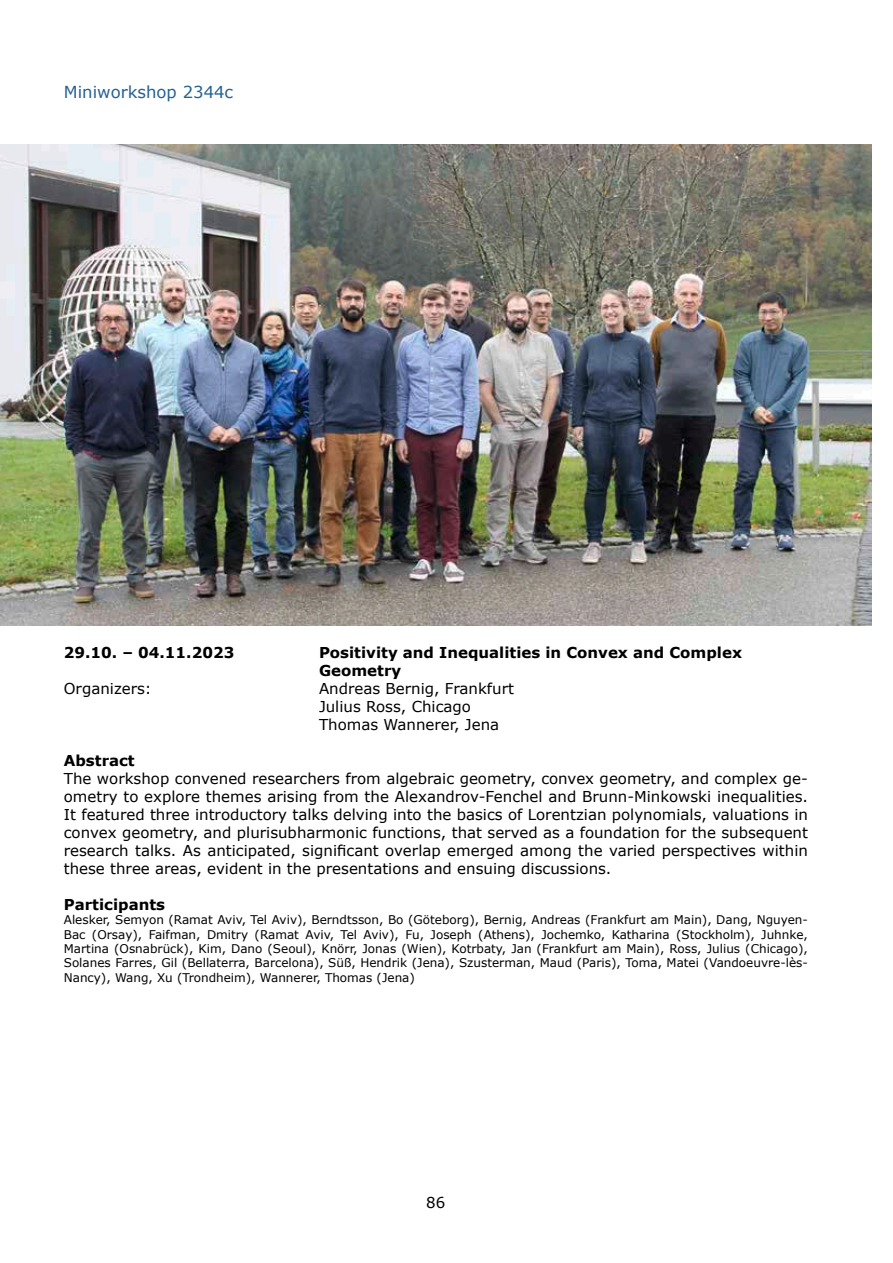
<style>
.page{position:relative;width:893px;height:1263px;background:#fff}
.page>*{position:absolute;margin:0;border:0;box-sizing:border-box;transform-origin:0 0}
.t1{font:16.5px "Verdana";color:#256193}
.t2{font:15px/18px "Verdana";color:#000}
.t3{font:700 15px/18px "Verdana";color:#000}
.t4{font:12px/14.4px "Verdana";color:#000;text-align:justify}
</style>
<div class="page">
<img style="left:0;top:145px;width:872px;height:480px">
<p class="t1" style="left:64px;top:80px;width:171px">Miniworkshop 2344c</p>
<p class="t3" style="left:64px;top:643px;width:172px">29.10. – 04.11.2023</p>
<p class="t3" style="left:319px;top:643px;width:425px">Positivity and Inequalities in Convex and Complex<br>Geometry</p>
<p class="t2" style="left:64px;top:679px;width:89px">Organizers:</p>
<p class="t2" style="left:319px;top:679px;width:197px">Andreas Bernig, Frankfurt<br>Julius Ross, Chicago<br>Thomas Wannerer, Jena</p>
<p class="t3" style="left:64px;top:751px;width:72px">Abstract</p>
<p class="t2" style="left:64px;top:769px;width:746px;text-align:justify">The workshop convened researchers from algebraic geometry, convex geometry, and complex ge&shy;ometry to explore themes arising from the Alexandrov-Fenchel and Brunn-Minkowski inequalities.<br>It featured three introductory talks delving into the basics of Lorentzian polynomials, valuations in convex geometry, and plurisubharmonic functions, that served as a foundation for the subsequent research talks. As anticipated, significant overlap emerged among the varied perspectives within these three areas, evident in the presentations and ensuing discussions.</p>
<p class="t3" style="left:64px;top:895px;width:103px">Participants</p>
<p class="t4" style="left:64px;top:912px;width:746px">Alesker, Semyon (Ramat Aviv, Tel Aviv), Berndtsson, Bo (Göteborg), Bernig, Andreas (Frankfurt am Main), Dang, Nguyen-Bac (Orsay), Faifman, Dmitry (Ramat Aviv, Tel Aviv), Fu, Joseph (Athens), Jochemko, Katharina (Stockholm), Juhnke, Martina (Osnabrück), Kim, Dano (Seoul), Knörr, Jonas (Wien), Kotrbaty, Jan (Frankfurt am Main), Ross, Julius (Chicago), Solanes Farres, Gil (Bellaterra, Barcelona), Süß, Hendrik (Jena), Szusterman, Maud (Paris), Toma, Matei (Vandoeuvre-lès-Nancy), Wang, Xu (Trondheim), Wannerer, Thomas (Jena)</p>
<p class="t2" style="left:426px;top:1193px;width:21px">86</p>
</div>
